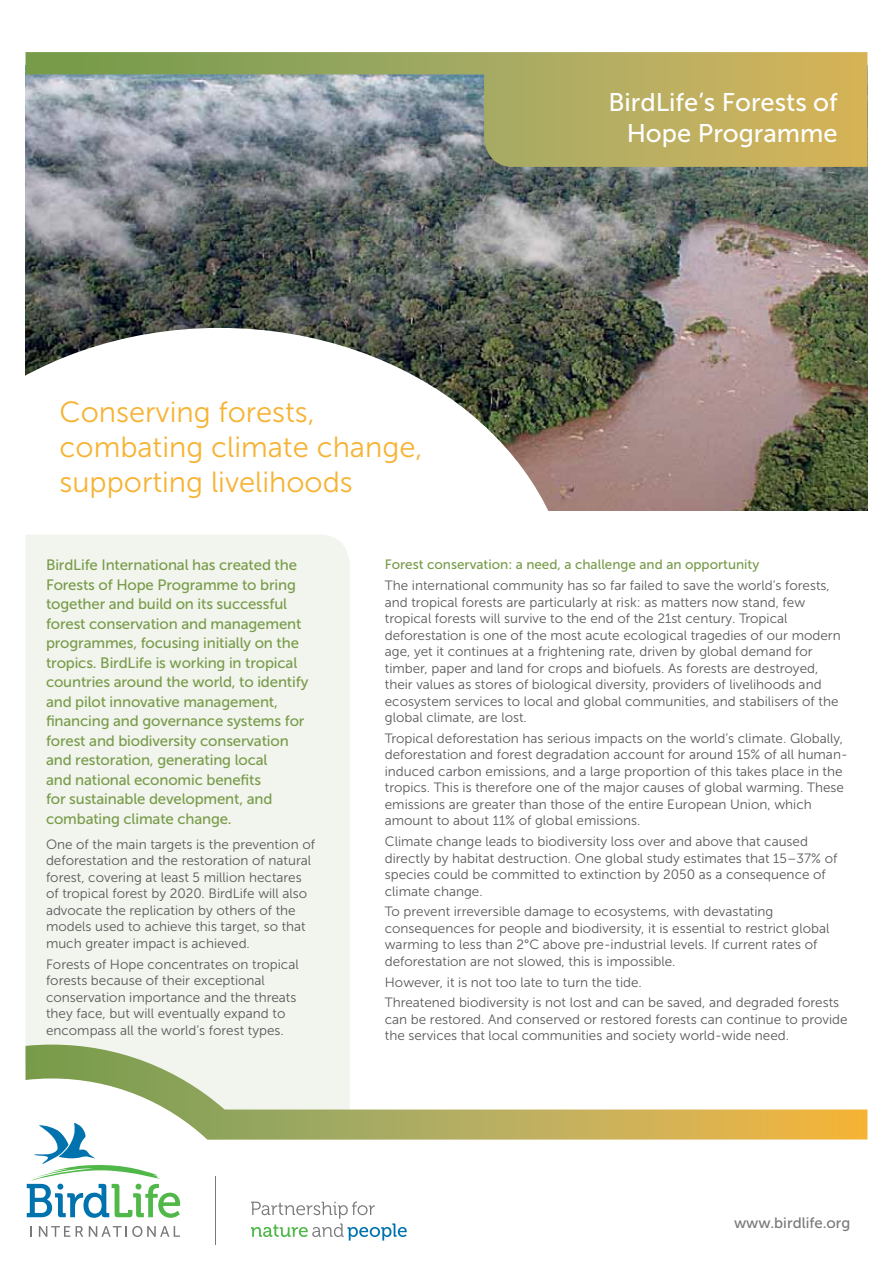
<style>
.page{position:relative;width:893px;height:1263px;background:#fff}
.page>*{position:absolute;margin:0;border:0;box-sizing:border-box;transform-origin:0 0}
.t1{font:29.1px/35px "Museo Sans 300";color:#f6b333}
.t2{font:25.5px/30.6px "Museo Sans 500";color:#fff;text-align:right}
.t3{font:15px/19.5px "Museo Sans 500";letter-spacing:-.01em;color:#789b4a}
.t4{font:15px "Museo Sans 500";color:#77787b}
.t5{font:13.5px/16.5px "Museo Sans 300";color:#58595b}
.t6{font:13.5px "Museo Sans 500";color:#789b4a}
</style>
<div class="page">
<img style="left:26px;top:167px;width:841px;height:343px">
<div style="left:26px;top:535px;width:324px;height:509px;background:#f2f5ed"></div>
<svg style="left:26px;top:1044px;width:841px;height:96px"></svg>
<svg style="left:25px;top:328px;width:549px;height:183px"></svg>
<svg style="left:26px;top:52px;width:841px;height:115px;background:#a5a57e"></svg>
<svg style="left:251px;top:1201px;width:156px;height:39px"></svg>
<hr style="left:215px;top:1176px;width:1px;height:68px;background:#77787b">
<svg style="left:39px;top:1226px;width:31px;height:11px"></svg>
<svg style="left:76px;top:1226px;width:7px;height:11px"></svg>
<svg style="left:89px;top:1226px;width:91px;height:11px"></svg>
<svg style="left:27px;top:1123px;width:153px;height:95px"></svg>
<h1 class="t1" style="left:60px;top:394px;width:365px">Conserving forests, combating climate change, supporting livelihoods</h1>
<h2 class="t2" style="left:608px;top:87px;width:231px">BirdLife’s Forests of<br>Hope Programme</h2>
<p class="t3" style="left:46px;top:556px;width:264px">BirdLife International has created the Forests of Hope Programme to bring together and build on its successful forest conservation and management programmes, focusing initially on the tropics. BirdLife is working in tropical countries around the world, to identify and pilot innovative management, financing and governance systems for forest and biodiversity conservation and restoration, generating local<br>and national economic benefits<br>for sustainable development, and combating climate change.</p>
<p class="t5" style="left:46px;top:836px;width:270px">One of the main targets is the prevention of deforestation and the restoration of natural forest, covering at least 5 million hectares of tropical forest by 2020. BirdLife will also advocate the replication by others of the models used to achieve this target, so that much greater impact is achieved.</p>
<p class="t5" style="left:46px;top:956px;width:254px">Forests of Hope concentrates on tropical forests because of their exceptional conservation importance and the threats they face, but will eventually expand to encompass all the world’s forest types.</p>
<p class="t6" style="left:385px;top:557px;width:376px">Forest conservation: a need, a challenge and an opportunity</p>
<p class="t5" style="left:385px;top:577px;width:457px">The international community has so far failed to save the world’s forests, and tropical forests are particularly at risk: as matters now stand, few tropical forests will survive to the end of the 21st century. Tropical deforestation is one of the most acute ecological tragedies of our modern age, yet it continues at a frightening rate, driven by global demand for timber, paper and land for crops and biofuels. As forests are destroyed, their values as stores of biological diversity, providers of livelihoods and ecosystem services to local and global communities, and stabilisers of the global climate, are lost.</p>
<p class="t5" style="left:385px;top:730px;width:464px">Tropical deforestation has serious impacts on the world’s climate. Globally, deforestation and forest degradation account for around 15% of all human&shy;induced carbon emissions, and a large proportion of this takes place in the tropics. This is therefore one of the major causes of global warming. These emissions are greater than those of the entire European Union, which amount to about 11% of global emissions.</p>
<p class="t5" style="left:385px;top:833px;width:454px">Climate change leads to biodiversity loss over and above that caused directly by habitat destruction. One global study estimates that 15–37% of species could be committed to extinction by 2050 as a consequence of climate change.</p>
<p class="t5" style="left:385px;top:903px;width:446px">To prevent irreversible damage to ecosystems, with devastating consequences for people and biodiversity, it is essential to restrict global warming to less than 2°C above pre-industrial levels. If current rates of deforestation are not slowed, this is impossible.</p>
<p class="t5" style="left:385px;top:972px;width:456px;line-height:20.7px">However, it is not too late to turn the tide.<br>Threatened biodiversity is not lost and can be saved, and degraded forests</p>
<p class="t5" style="left:385px;top:1011px;width:464px">can be restored. And conserved or restored forests can continue to provide the services that local communities and society world-wide need.</p>
<p class="t4" style="left:734px;top:1215px;width:118px">www.birdlife.org</p>
</div>
